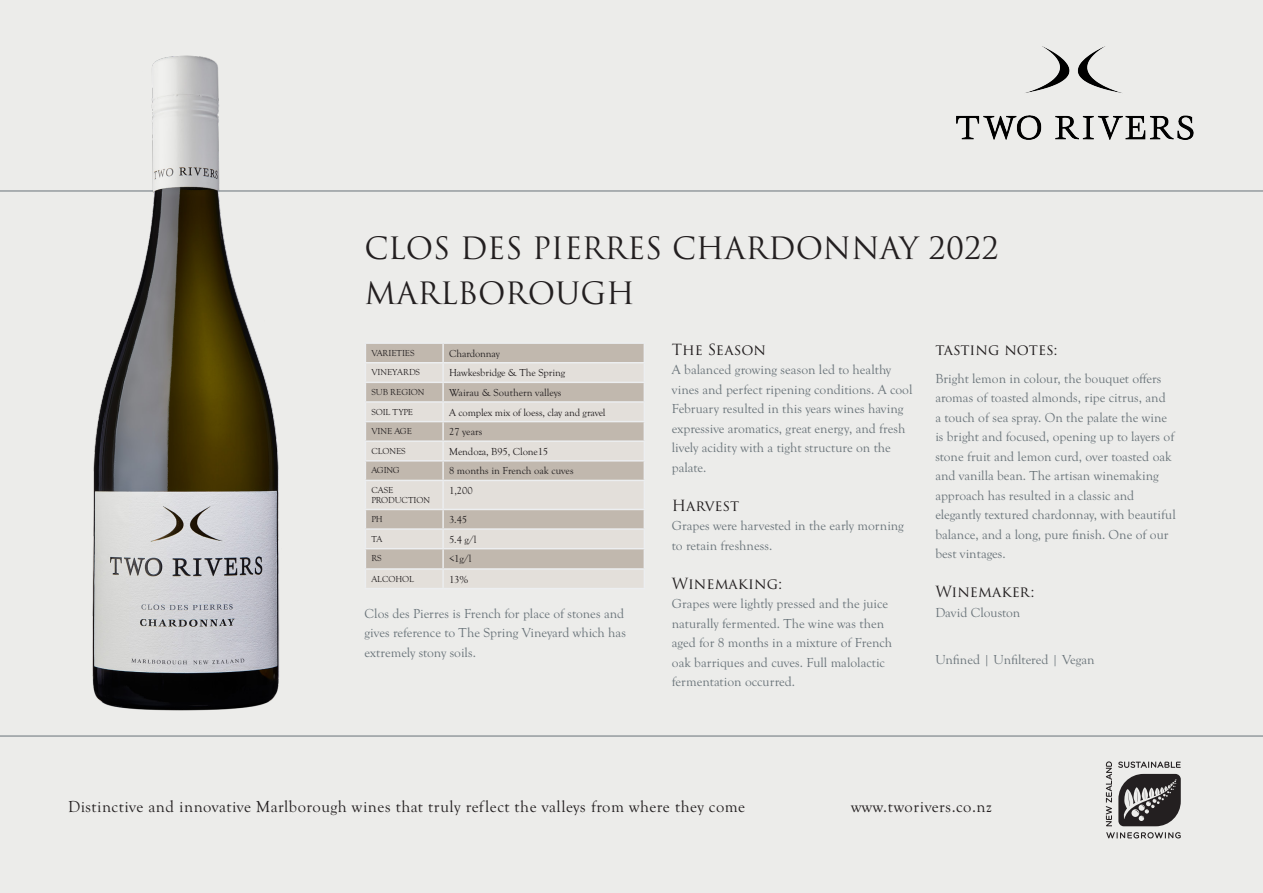
<style>
.page{position:relative;width:1263px;height:893px;background:#ececea}
.page>*{position:absolute;margin:0;border:0;box-sizing:border-box;transform-origin:0 0}
.t1{font:30px "Trajan Pro 3";color:#231f20}
.t2{font:16.5px "Goudy Old Sty";letter-spacing:.03em;color:#231f20}
.t3{font:15px "Trajan Pro 3";color:#231f20}
.t4{font:13.5px/19.5px "Goudy Old Sty";color:#697379}
.t5{font:10.5px "Goudy Old Sty";letter-spacing:-.01em;color:#231f20}
.t6{font:9px/10.5px "Goudy Old Sty";letter-spacing:-.01em;color:#231f20}
</style>
<div class="page">
<hr style="left:0;top:191px;width:1263px;height:1px;background:#697379">
<hr style="left:0;top:736px;width:1263px;height:1px;background:#697379">
<hr style="left:365px;top:342px;width:78px;height:2px;background:#eceef0">
<hr style="left:443px;top:342px;width:202px;height:2px;background:#eceef0">
<svg style="left:366px;top:343px;width:278px;height:245px"></svg>
<hr style="left:365px;top:588px;width:78px;height:1px;background:#eceef0">
<hr style="left:443px;top:588px;width:202px;height:1px;background:#eceef0">
<img style="left:957px;top:47px;width:237px;height:92px">
<svg style="left:1106px;top:761px;width:75px;height:77px"></svg>
<img style="left:78px;top:55px;width:216px;height:656px">
<p class="t1" style="left:365px;top:228px;width:636px">CLOS DES PIERRES CHARDONNAY 2022</p>
<p class="t1" style="left:365px;top:272px;width:272px">MARLBOROUGH</p>
<p class="t6" style="left:371px;top:348px;width:45px">VARIETIES</p>
<p class="t5" style="left:449px;top:348px;width:52px">Chardonnay</p>
<p class="t6" style="left:371px;top:367px;width:50px">VINEYARDS</p>
<p class="t5" style="left:449px;top:367px;width:118px">Hawkesbridge &amp; The Spring</p>
<p class="t6" style="left:371px;top:387px;width:55px">SUB REGION</p>
<p class="t5" style="left:449px;top:387px;width:114px">Wairau &amp; Southern valleys</p>
<p class="t6" style="left:371px;top:406px;width:43px">SOIL TYPE</p>
<p class="t5" style="left:449px;top:406px;width:158px">A complex mix of loess, clay and gravel</p>
<p class="t6" style="left:371px;top:426px;width:42px">VINE AGE</p>
<p class="t5" style="left:449px;top:426px;width:35px">27 years</p>
<p class="t6" style="left:371px;top:446px;width:36px">CLONES</p>
<p class="t5" style="left:449px;top:446px;width:101px">Mendoza, B95, Clone15</p>
<p class="t6" style="left:371px;top:465px;width:30px">AGING</p>
<p class="t5" style="left:449px;top:465px;width:126px">8 months in French oak cuves</p>
<p class="t6" style="left:371px;top:485px;width:60px">CASE<br>PRODUCTION</p>
<p class="t5" style="left:449px;top:485px;width:25px">1,200</p>
<p class="t6" style="left:371px;top:514px;width:13px">PH</p>
<p class="t5" style="left:449px;top:514px;width:19px">3.45</p>
<p class="t6" style="left:371px;top:534px;width:12px">TA</p>
<p class="t5" style="left:449px;top:533px;width:29px">5.4 g/l</p>
<p class="t6" style="left:371px;top:553px;width:12px">RS</p>
<p class="t5" style="left:449px;top:553px;width:24px">&lt;1g/l</p>
<p class="t6" style="left:371px;top:573px;width:44px">ALCOHOL</p>
<p class="t5" style="left:449px;top:573px;width:21px">13%</p>
<p class="t4" style="left:365px;top:604px;width:263px">Clos des Pierres is French for place of stones and gives reference to The Spring Vineyard which has extremely stony soils.</p>
<p class="t3" style="left:672px;top:339px;width:96px">The Season</p>
<p class="t4" style="left:672px;top:360px;width:242px">A balanced growing season led to healthy vines and perfect ripening conditions. A cool February resulted in this years wines having expressive aromatics, great energy, and fresh lively acidity with a tight structure on the palate.</p>
<p class="t3" style="left:672px;top:495px;width:69px">Harvest</p>
<p class="t4" style="left:672px;top:516px;width:234px">Grapes were harvested in the early morning to retain freshness.</p>
<p class="t3" style="left:672px;top:573px;width:112px">Winemaking:</p>
<p class="t4" style="left:672px;top:594px;width:222px">Grapes were lightly pressed and the juice naturally fermented. The wine was then aged for 8 months in a mixture of French oak barriques and cuves. Full malolactic fermentation occurred.</p>
<p class="t3" style="left:935px;top:339px;width:124px">tasting notes:</p>
<p class="t4" style="left:935px;top:369px;width:242px">Bright lemon in colour, the bouquet offers aromas of toasted almonds, ripe citrus, and<br>a touch of sea spray. On the palate the wine is bright and focused, opening up to layers of stone fruit and lemon curd, over toasted oak and vanilla bean. The artisan winemaking approach has resulted in a classic and elegantly textured chardonnay, with beautiful balance, and a long, pure finish. One of our best vintages.</p>
<p class="t3" style="left:935px;top:582px;width:101px">Winemaker:</p>
<p class="t4" style="left:935px;top:603px;width:87px">David Clouston</p>
<p class="t4" style="left:935px;top:650px;width:161px">Unfined | Unfiltered | Vegan</p>
<p class="t2" style="left:68px;top:797px;width:679px">Distinctive and innovative Marlborough wines that truly reflect the valleys from where they come</p>
<p class="t2" style="left:851px;top:797px;width:142px">www.tworivers.co.nz</p>
</div>
